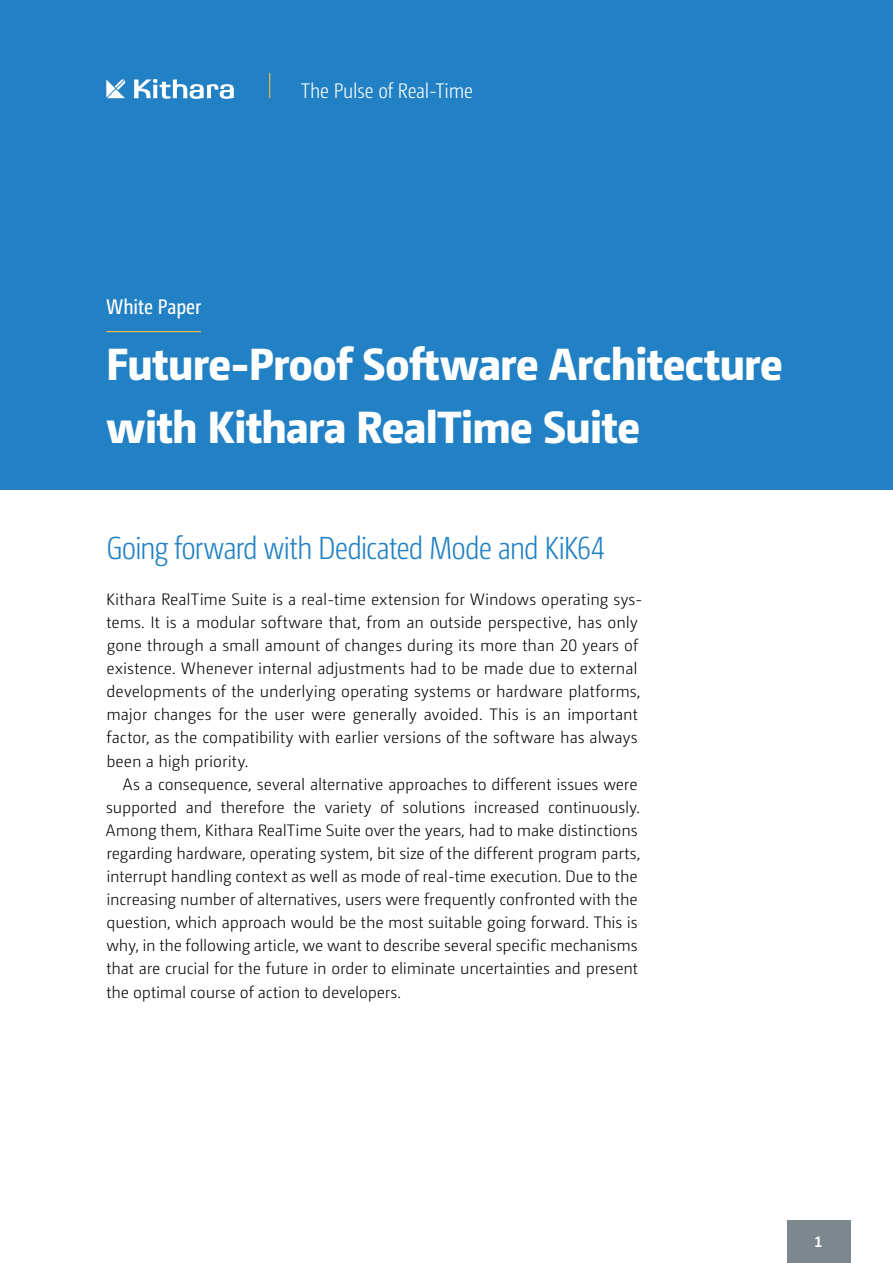
<style>
.page{position:relative;width:893px;height:1263px;background:#fff}
.page>*{position:absolute;margin:0;border:0;box-sizing:border-box;transform-origin:0 0}
.t1{font:800 45px/63px "Camingo Dos Pro";letter-spacing:-.025em;color:#fff}
.t2{font:300 31.8px "Camingo Dos Pro Cd";letter-spacing:-.03em;color:#2281c4}
.t3{font:300 21px "Camingo Dos Pro Cd";letter-spacing:-.01em;color:#fff}
.t4{font:21px "Camingo Dos Pro Cd";letter-spacing:-.005em;color:#fff}
.t5{font:300 16.5px/23.1px "Camingo Dos Pro";letter-spacing:-.005em;color:#000}
.t6{font:700 15px "Camingo Dos Pro";color:#fff}
</style>
<div class="page">
<div style="left:787px;top:1220px;width:63px;height:43px;background:#7d888e"></div>
<div style="left:0;top:0;width:893px;height:489px;background:#2281c4"></div>
<hr style="left:106px;top:331px;width:95px;height:1px;background:#fbbc42">
<svg style="left:134px;top:79px;width:100px;height:20px"></svg>
<svg style="left:106px;top:79px;width:19px;height:19px"></svg>
<svg style="left:269px;top:73px;width:1px;height:25px"></svg>
<p class="t3" style="left:301px;top:79px;width:173px">The Pulse of Real-Time</p>
<p class="t4" style="left:106px;top:294px;width:96px">White Paper</p>
<h1 class="t1" style="left:106px;top:332px;width:678px">Future-Proof Software Architecture with Kithara RealTime Suite</h1>
<h2 class="t2" style="left:106px;top:529px;width:500px">Going forward with Dedicated Mode and KiK64</h2>
<p class="t5" style="left:106px;top:587px;width:538px">Kithara RealTime Suite is a real-time extension for Windows operating sys&shy;tems. It is a modular software that, from an outside perspective, has only gone through a small amount of changes during its more than 20 years of existence. Whenever internal adjustments had to be made due to external developments of the underlying operating systems or hardware platforms, major changes for the user were generally avoided. This is an important factor, as the compatibility with earlier versions of the software has always been a high priority.</p>
<p class="t5" style="left:106px;top:772px;width:536px;text-indent:17px">As a consequence, several alternative approaches to different issues were supported and therefore the variety of solutions increased continuously.<br>Among them, Kithara RealTime Suite over the years, had to make distinctions regarding hardware, operating system, bit size of the different program parts, interrupt handling context as well as mode of real-time execution. Due to the increasing number of alternatives, users were frequently confronted with the question, which approach would be the most suitable going forward. This is why, in the following article, we want to describe several specific mechanisms that are crucial for the future in order to eliminate uncertainties and present the optimal course of action to developers.</p>
<p class="t6" style="left:815px;top:1233px;width:9px">1</p>
</div>
